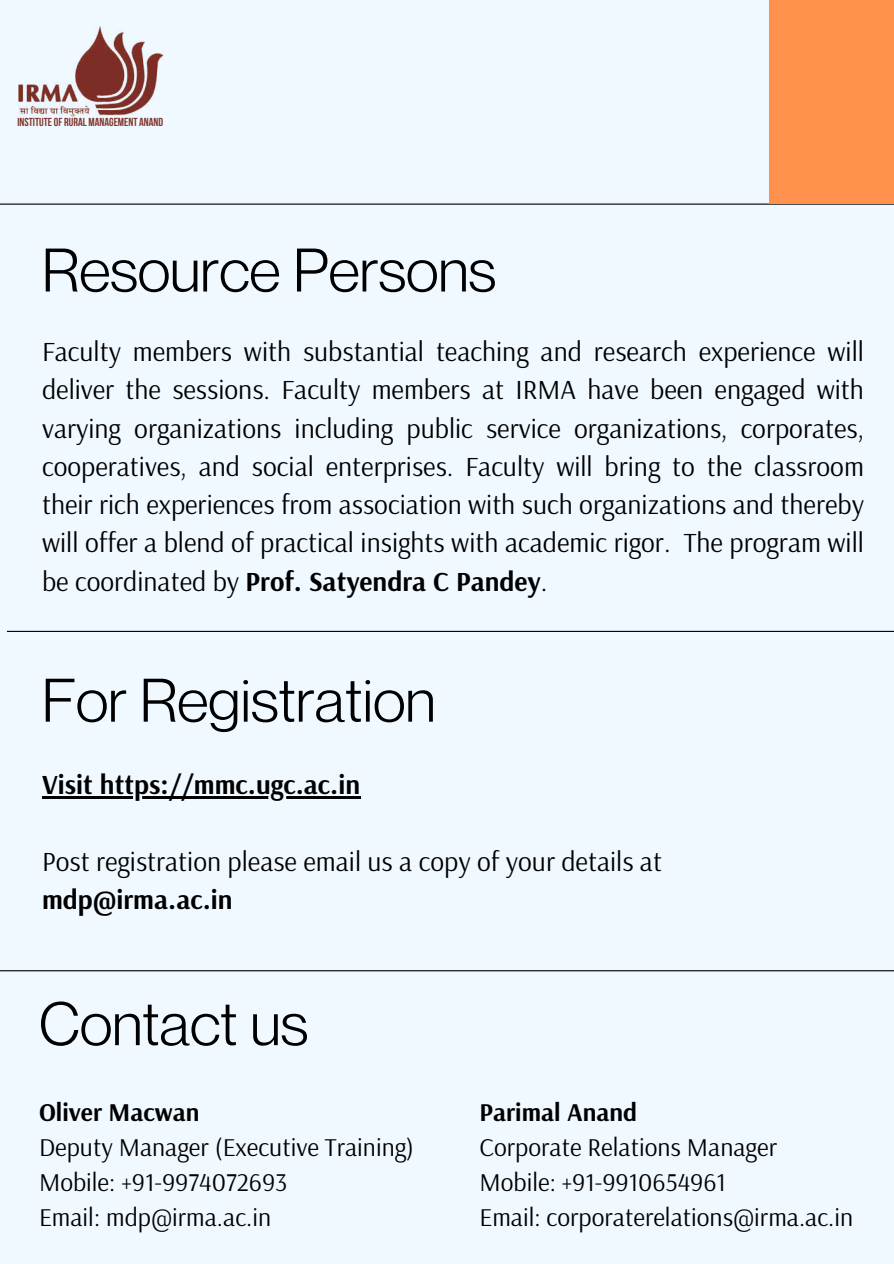
<style>
.page{position:relative;width:894px;height:1264px;background:#fff}
.page>*{position:absolute;margin:0;border:0;box-sizing:border-box;transform-origin:0 0}
.t1{font:60px "Neue Montreal";color:#000}
.t2{font:27.45px/38.2px "Arsenal";color:#000;text-align:justify}
.t3{font:700 27.45px "Arsenal";color:#000}
.t4{font:25.5px/35px "Arsenal";color:#000}
.t5{font:700 25.5px "Arsenal";color:#000}
.t6{font:700 11.55px "Bebas Neue";color:#80342b}
.s1{font-weight:700}
</style>
<div class="page">
<div style="left:0;top:0;width:893px;height:1263px;background:#eff9ff"></div>
<img style="left:18px;top:26px;width:145px;height:90px">
<hr style="left:0;top:203px;width:893px;height:2px;background:#000">
<hr style="left:0;top:970px;width:893px;height:1px;background:#000">
<div style="left:768px;top:0;width:125px;height:203px;background:#ff914d"></div>
<hr style="left:7px;top:631px;width:886px;height:1px;background:#000">
<hr style="left:42px;top:796px;width:58px;height:2px;background:#000">
<hr style="left:100px;top:796px;width:260px;height:2px;background:#000">
<p class="t6" style="left:17px;top:118px;width:147px">INSTITUTEOF RURAL MANAGEMENT ANAND</p>
<h1 class="t1" style="left:42px;top:233px;width:455px">Resource Persons</h1>
<p class="t2" style="left:42px;top:331px;width:823px">Faculty members with substantial teaching and research experience will deliver the sessions. Faculty members at IRMA have been engaged with varying organizations including public service organizations, corporates, cooperatives, and social enterprises. Faculty will bring to the classroom their rich experiences from association with such organizations and thereby will offer a blend of practical insights with academic rigor. The program will be coordinated by <span class="s1">Prof. Satyendra C Pandey</span>.</p>
<h1 class="t1" style="left:42px;top:663px;width:395px">For Registration</h1>
<p class="t3" style="left:42px;top:766px;width:319px">Visit https://mmc.ugc.ac.in</p>
<p class="t2" style="left:42px;top:841px;width:621px">Post registration please email us a copy of your details at</p>
<p class="t3" style="left:42px;top:881px;width:192px">mdp@irma.ac.in</p>
<h1 class="t1" style="left:39px;top:986px;width:270px">Contact us</h1>
<p class="t5" style="left:39px;top:1095px;width:162px">Oliver Macwan</p>
<p class="t4" style="left:39px;top:1128px;width:376px">Deputy Manager (Executive Training)<br>Mobile: +91-9974072693<br>Email: mdp@irma.ac.in</p>
<p class="t5" style="left:479px;top:1095px;width:159px">Parimal Anand</p>
<p class="t4" style="left:479px;top:1128px;width:375px">Corporate Relations Manager<br>Mobile: +91-9910654961<br>Email: corporaterelations@irma.ac.in</p>
</div>
